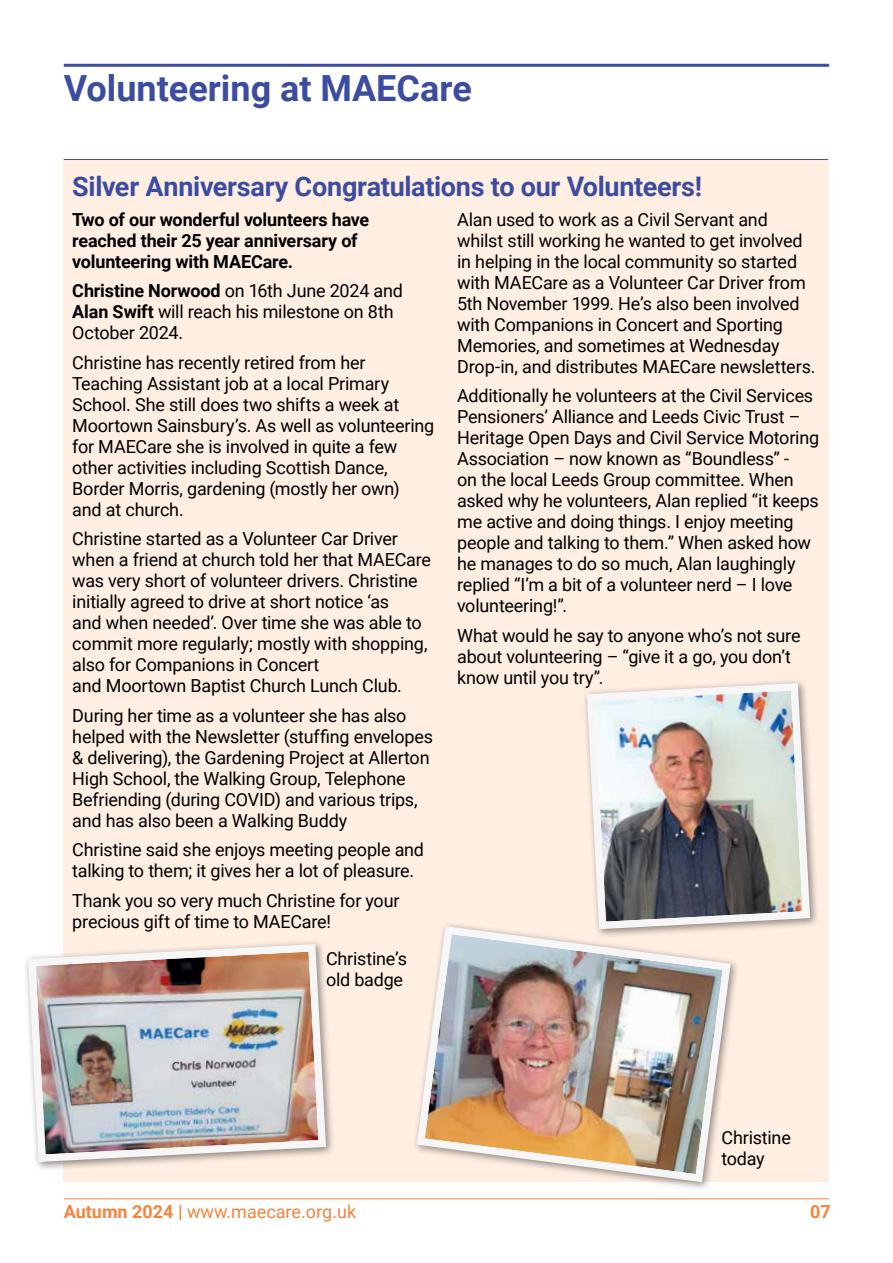
<style>
.page{position:relative;width:893px;height:1263px;background:#fff}
.page>*{position:absolute;margin:0;border:0;box-sizing:border-box;transform-origin:0 0}
.t1{font:700 36px "Roboto";color:#3c4ca0}
.t2{font:700 27px "Roboto";letter-spacing:-.01em;color:#3c4ca0}
.t3{font:18px/21px "Roboto";letter-spacing:-.01em;color:#000}
.t4{font:700 18px/21px "Roboto";letter-spacing:-.01em;color:#000}
.t5{font:18px "Roboto";color:#f5833c}
.t6{font:700 18px "Roboto";color:#f5833c}
.s1{font-weight:700}
</style>
<div class="page">
<hr style="left:64px;top:64px;width:765px;height:3px;background:#3c4ca0">
<hr style="left:64px;top:1198px;width:765px;height:1px;background:#f5833c">
<div style="left:64px;top:159px;width:765px;height:1023px;background:#ffefe3"></div>
<hr style="left:64px;top:159px;width:764px;height:1px;background:#3c4ca0">
<div style="left:23px;top:939px;width:313px;height:233px;background:#000;opacity:.45"></div>
<img style="left:24px;top:940px;width:306px;height:226px">
<div style="left:582px;top:678px;width:238px;height:261px;background:#000;opacity:.45"></div>
<img style="left:583px;top:679px;width:231px;height:254px">
<div style="left:412px;top:922px;width:328px;height:270px;background:#000;opacity:.45"></div>
<img style="left:413px;top:922px;width:322px;height:264px">
<h1 class="t1" style="left:64px;top:63px;width:410px">Volunteering at MAECare</h1>
<h2 class="t2" style="left:72px;top:168px;width:631px">Silver Anniversary Congratulations to our Volunteers!</h2>
<p class="t4" style="left:72px;top:208px;width:298px">Two of our wonderful volunteers have reached their 25 year anniversary of volunteering with MAECare.</p>
<p class="t3" style="left:72px;top:279px;width:332px"><span class="s1">Christine Norwood</span> on 16th June 2024 and<br><span class="s1">Alan Swift</span> will reach his milestone on 8th<br>October 2024.</p>
<p class="t3" style="left:72px;top:351px;width:363px">Christine has recently retired from her Teaching Assistant job at a local Primary School. She still does two shifts a week at Moortown Sainsbury’s. As well as volunteering for MAECare she is involved in quite a few other activities including Scottish Dance, Border Morris, gardening (mostly her own)<br>and at church.</p>
<p class="t3" style="left:72px;top:528px;width:360px">Christine started as a Volunteer Car Driver when a friend at church told her that MAECare was very short of volunteer drivers. Christine initially agreed to drive at short notice ‘as<br>and when needed’. Over time she was able to commit more regularly; mostly with shopping, also for Companions in Concert<br>and Moortown Baptist Church Lunch Club.</p>
<p class="t3" style="left:72px;top:704px;width:362px">During her time as a volunteer she has also helped with the Newsletter (stuffing envelopes &amp; delivering), the Gardening Project at Allerton High School, the Walking Group, Telephone Befriending (during COVID) and various trips, and has also been a Walking Buddy</p>
<p class="t3" style="left:72px;top:839px;width:353px">Christine said she enjoys meeting people and talking to them; it gives her a lot of pleasure.</p>
<p class="t3" style="left:72px;top:889px;width:329px">Thank you so very much Christine for your precious gift of time to MAECare!</p>
<p class="t3" style="left:457px;top:208px;width:360px">Alan used to work as a Civil Servant and whilst still working he wanted to get involved in helping in the local community so started with MAECare as a Volunteer Car Driver from 5th November 1999. He’s also been involved with Companions in Concert and Sporting Memories, and sometimes at Wednesday Drop-in, and distributes MAECare newsletters.</p>
<p class="t3" style="left:457px;top:385px;width:364px">Additionally he volunteers at the Civil Services Pensioners’ Alliance and Leeds Civic Trust – Heritage Open Days and Civil Service Motoring Association – now known as “Boundless” -<br>on the local Leeds Group committee. When asked why he volunteers, Alan replied “it keeps me active and doing things. I enjoy meeting people and talking to them.” When asked how he manages to do so much, Alan laughingly replied “I’m a bit of a volunteer nerd – I love volunteering!”.</p>
<p class="t3" style="left:457px;top:624px;width:345px">What would he say to anyone who’s not sure about volunteering – “give it a go, you don’t know until you try”.</p>
<p class="t3" style="left:326px;top:947px;width:83px">Christine’s old badge</p>
<p class="t3" style="left:721px;top:1126px;width:71px">Christine today</p>
<p class="t5" style="left:64px;top:1199px;width:294px"><span class="s1">Autumn 2024 |</span> www.maecare.org.uk</p>
<p class="t6" style="left:810px;top:1199px;width:22px">07</p>
</div>
